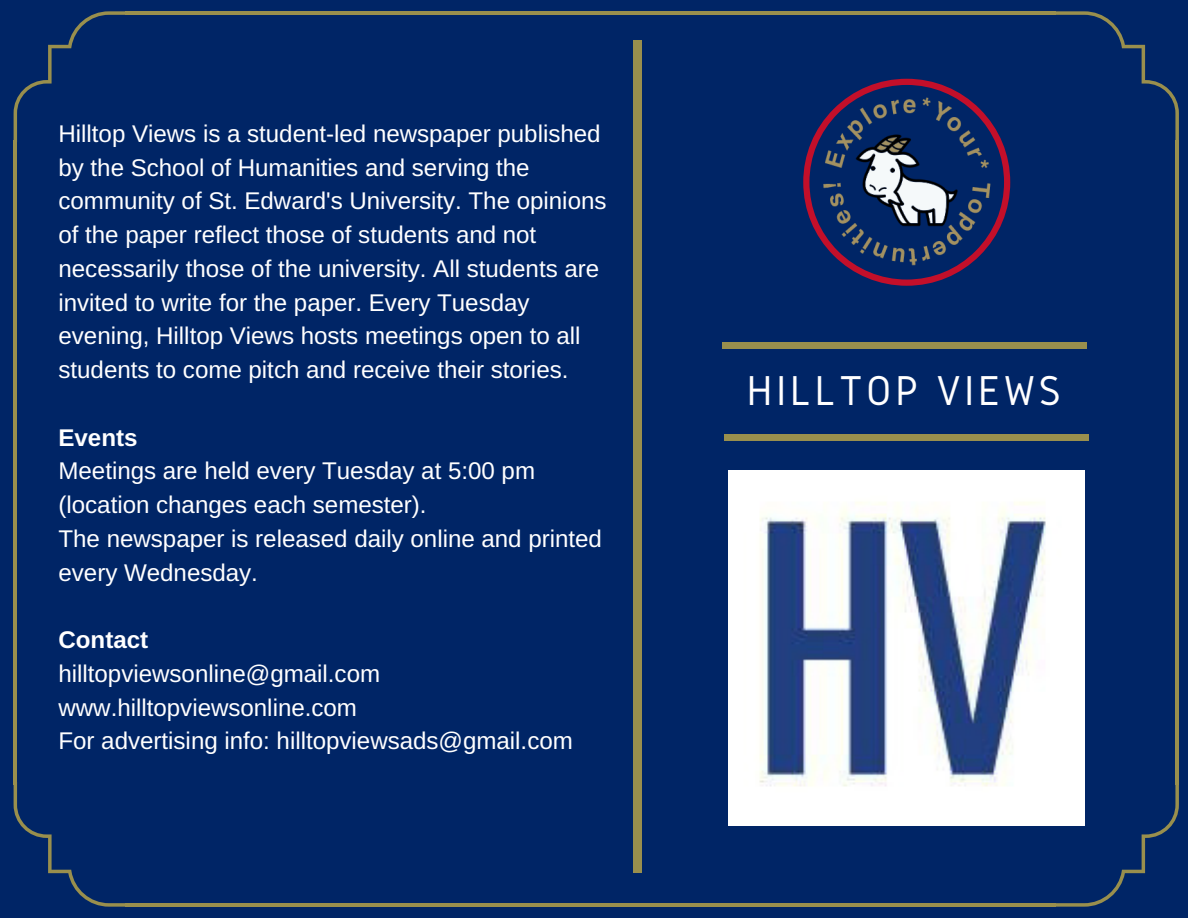
<style>
.page{position:relative;width:1188px;height:918px;background:#002566}
.page>*{position:absolute;margin:0;border:0;box-sizing:border-box;transform-origin:0 0}
.t1{font:43.5px "Gidole";letter-spacing:.09em;color:#fff}
.t2{font:24px/33.6px "Arimo";color:#fff}
.t3{font:700 24px "Arimo";color:#fff}
</style>
<div class="page">
<svg style="left:14px;top:784px;width:111px;height:123px"></svg>
<hr style="left:125px;top:903px;width:931px;height:4px;background:#998f4d">
<svg style="left:1056px;top:782px;width:123px;height:125px"></svg>
<hr style="left:1175px;top:140px;width:4px;height:644px;background:#998f4d">
<svg style="left:1056px;top:11px;width:123px;height:129px"></svg>
<hr style="left:125px;top:11px;width:931px;height:4px;background:#998f4d">
<svg style="left:14px;top:11px;width:111px;height:129px"></svg>
<hr style="left:14px;top:140px;width:3px;height:644px;background:#998f4d">
<div style="left:722px;top:342px;width:365px;height:7px;background:#998f4d"></div>
<div style="left:725px;top:434px;width:364px;height:7px;background:#998f4d"></div>
<div style="left:633px;top:40px;width:9px;height:833px;background:#998f4d"></div>
<svg style="left:803px;top:79px;width:207px;height:207px"></svg>
<img style="left:729px;top:470px;width:355px;height:356px">
<p class="t2" style="left:58px;top:117px;width:550px">Hilltop Views is a student-led newspaper published by the School of Humanities and serving the community of St. Edward's University. The opinions of the paper reflect those of students and not necessarily those of the university. All students are invited to write for the paper. Every Tuesday evening, Hilltop Views hosts meetings open to all students to come pitch and receive their stories.</p>
<p class="t3" style="left:58px;top:424px;width:81px">Events</p>
<p class="t2" style="left:58px;top:454px;width:545px">Meetings are held every Tuesday at 5:00 pm (location changes each semester).<br>The newspaper is released daily online and printed every Wednesday.</p>
<p class="t3" style="left:58px;top:626px;width:91px">Contact</p>
<p class="t2" style="left:58px;top:657px;width:516px">hilltopviewsonline@gmail.com www.hilltopviewsonline.com<br>For advertising info: hilltopviewsads@gmail.com</p>
<h1 class="t1" style="left:747px;top:367px;width:315px">HILLTOP VIEWS</h1>
</div>
